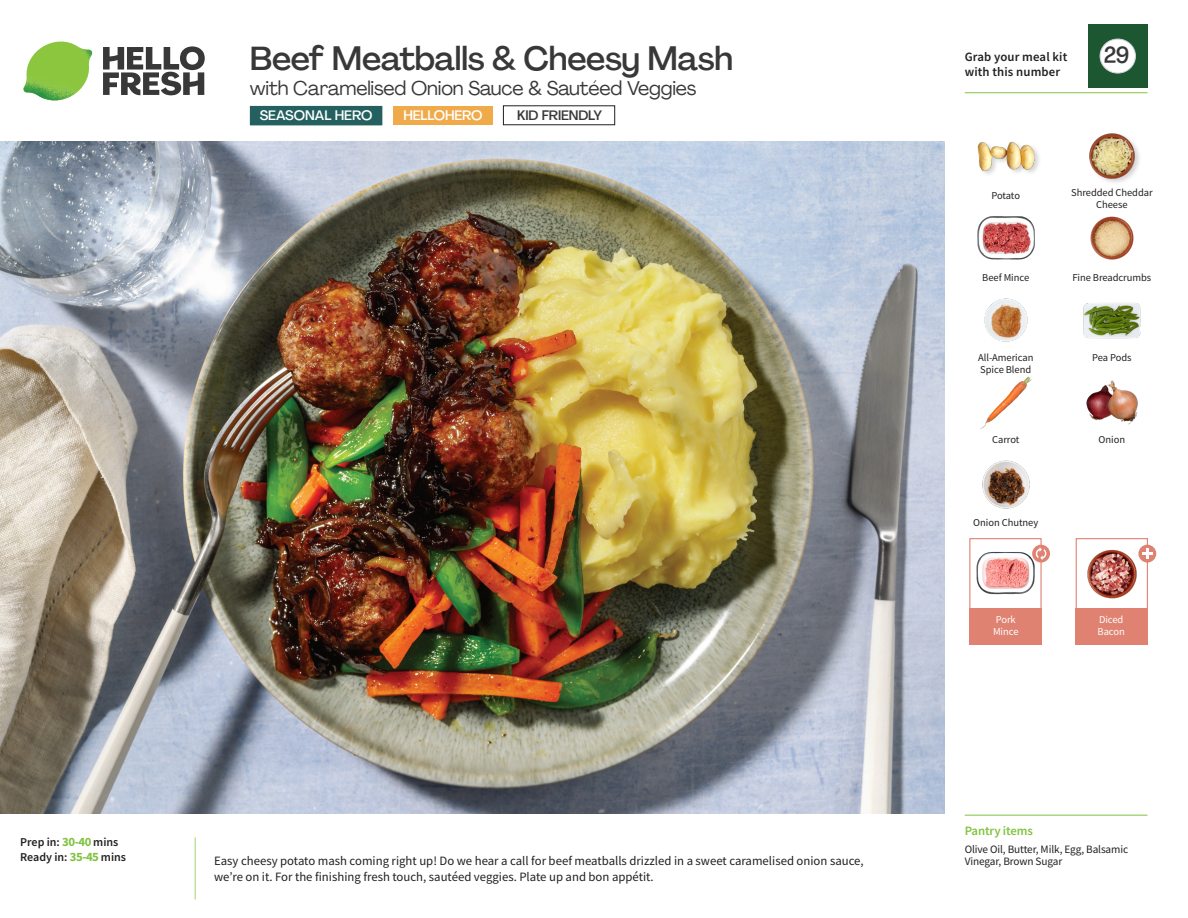
<style>
.page{position:relative;width:1188px;height:918px;background:#fff}
.page>*{position:absolute;margin:0;border:0;box-sizing:border-box;transform-origin:0 0}
._15_Titel_UK{font:500 33px "Agrandir";letter-spacing:-.01em;color:#383839}
._002_Label_Nr{font:500 22.8px "Agrandir";color:#383839;scale:.94 1}
._15_Titel_UK-2{font:19.5px "Agrandir";letter-spacing:-.01em;color:#383839}
.t1{font:500 13.5px "Agrandir";letter-spacing:-.01em;color:#fff}
.t2{font:500 13.5px "Agrandir";letter-spacing:-.01em;color:#383839}
.Step_6_Text_AU{font:12.75px/16.5px "Source Sans Pro";color:#231f20}
.t3{font:600 12.75px/15px "Source Sans Pro";letter-spacing:.01em;color:#231f20}
._04_Headers_Front{font:600 12.75px "Source Sans Pro";letter-spacing:-.01em;color:#81c340}
._04_Intro{font:600 12px "Source Sans Pro";color:#231f20}
._05_Pantry{font:11.25px/12px "Source Sans Pro";letter-spacing:-.01em;color:#231f20}
._18_FRONT_ingredients{font:10.5px/12px "Source Sans Pro";letter-spacing:-.005em;color:#231f20;text-align:center}
._18_FRONT_ingredients-2{font:10.5px/12px "Source Sans Pro";letter-spacing:-.005em;color:#fff}
.s1{font-weight:700;font-size:12.75px;color:#81c340}
</style>
<div class="page">
<svg style="left:103px;top:46px;width:102px;height:49px"></svg>
<img style="left:23px;top:42px;width:69px;height:59px">
<img style="left:0;top:142px;width:945px;height:672px">
<div style="left:393px;top:106px;width:100px;height:19px;background:#f0aa4a"></div>
<div style="left:250px;top:106px;width:132px;height:19px;background:#23605f"></div>
<div style="left:503px;top:106px;width:112px;height:19px;border:1px solid #231f20"></div>
<div style="left:1076px;top:538px;width:72px;height:72px;border:1px solid #df8272"></div>
<div style="left:1076px;top:608px;width:72px;height:37px;background:#df8272"></div>
<div style="left:969px;top:608px;width:73px;height:37px;background:#df8272"></div>
<div style="left:969px;top:538px;width:73px;height:72px;border:1px solid #df8272"></div>
<img style="left:977px;top:548px;width:57px;height:47px">
<div style="left:1138px;top:545px;width:18px;height:18px;background:#df8272;border-radius:50%"></div>
<svg style="left:1142px;top:548px;width:11px;height:11px"></svg>
<img style="left:1083px;top:303px;width:58px;height:36px">
<img style="left:1086px;top:380px;width:52px;height:45px">
<img style="left:980px;top:376px;width:52px;height:53px">
<img style="left:982px;top:460px;width:48px;height:49px">
<img style="left:1087px;top:547px;width:54px;height:52px">
<img style="left:984px;top:298px;width:44px;height:44px">
<img style="left:977px;top:216px;width:57px;height:44px">
<img style="left:1090px;top:216px;width:44px;height:44px">
<div style="left:977px;top:141px;width:65px;height:37px;background:#231f20;opacity:.2"></div>
<img style="left:977px;top:141px;width:57px;height:37px">
<img style="left:1089px;top:133px;width:50px;height:50px">
<svg style="left:1032px;top:545px;width:18px;height:18px"></svg>
<svg style="left:1036px;top:547px;width:10px;height:13px"></svg>
<hr style="left:965px;top:815px;width:183px;height:1px;background:#81c340">
<hr style="left:965px;top:92px;width:183px;height:1px;background:#81c340">
<div style="left:1088px;top:24px;width:60px;height:64px;background:#1d5732"></div>
<div style="left:1100px;top:39px;width:35px;height:34px;background:#fff;border-radius:50%"></div>
<div style="left:1100px;top:39px;width:36px;height:34px;border:1px solid #d1d2d4;border-radius:50%"></div>
<p class="_15_Titel_UK" style="left:250px;top:38px;width:485px">Beef Meatballs &amp; Cheesy Mash</p>
<p class="_15_Titel_UK-2" style="left:250px;top:76px;width:448px">with Caramelised Onion Sauce &amp; Sautéed Veggies</p>
<p class="t1" style="left:260px;top:107px;width:114px">SEASONAL HERO</p>
<p class="t1" style="left:403px;top:107px;width:81px">HELLOHERO</p>
<p class="t2" style="left:517px;top:107px;width:86px">KID FRIENDLY</p>
<p class="_04_Intro" style="left:20px;top:834px;width:100px">Prep in: <span class="s1">30-40</span> mins</p>
<p class="_04_Intro" style="left:20px;top:849px;width:107px">Ready in: <span class="s1">35-45</span> mins</p>
<p class="Step_6_Text_AU" style="left:214px;top:852px;width:651px">Easy cheesy potato mash coming right up! Do we hear a call for beef meatballs drizzled in a sweet caramelised onion sauce, we’re on it. For the finishing fresh touch, sautéed veggies. Plate up and bon appétit.</p>
<p class="t3" style="left:965px;top:49px;width:104px">Grab your meal kit with this number</p>
<p class="_002_Label_Nr" style="left:1104px;top:41px;width:29px">29</p>
<p class="_18_FRONT_ingredients" style="left:992px;top:189px;width:30px">Potato</p>
<p class="_18_FRONT_ingredients" style="left:982px;top:271px;width:48px">Beef Mince</p>
<p class="_18_FRONT_ingredients" style="left:1071px;top:187px;width:83px">Shredded Cheddar<br>Cheese</p>
<p class="_18_FRONT_ingredients" style="left:1072px;top:271px;width:80px">Fine Breadcrumbs</p>
<p class="_18_FRONT_ingredients" style="left:978px;top:351px;width:57px">All-American</p>
<p class="_18_FRONT_ingredients" style="left:1092px;top:352px;width:41px">Pea Pods</p>
<p class="_18_FRONT_ingredients" style="left:980px;top:363px;width:52px">Spice Blend</p>
<p class="_18_FRONT_ingredients" style="left:992px;top:434px;width:29px">Carrot</p>
<p class="_18_FRONT_ingredients" style="left:973px;top:516px;width:67px">Onion Chutney</p>
<p class="_18_FRONT_ingredients-2" style="left:993px;top:613px;width:27px">Pork<br>Mince</p>
<p class="_18_FRONT_ingredients" style="left:1099px;top:434px;width:28px">Onion</p>
<p class="_18_FRONT_ingredients-2" style="left:1098px;top:613px;width:29px">Diced<br>Bacon</p>
<p class="_04_Headers_Front" style="left:965px;top:822px;width:70px">Pantry items</p>
<p class="_05_Pantry" style="left:965px;top:843px;width:165px">Olive Oil, Butter, Milk, Egg, Balsamic<br>Vinegar, Brown Sugar</p>
</div>
